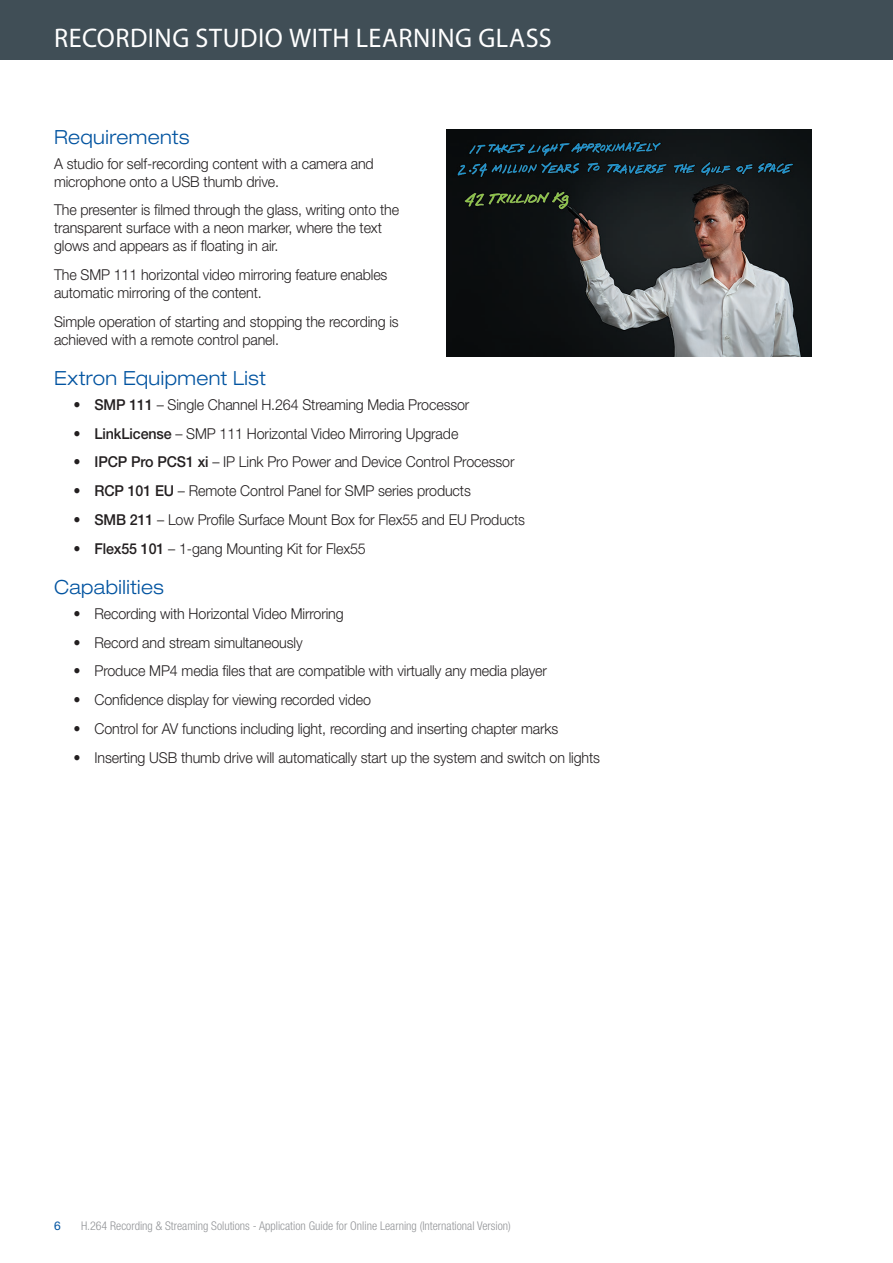
<style>
.page{position:relative;width:893px;height:1263px;background:#fff}
.page>*{position:absolute;margin:0;border:0;box-sizing:border-box;transform-origin:0 0}
.header_main{font:27px "Myriad Pro";letter-spacing:.02em;color:#fff}
.System_Design_Header{font:300 expanded 19.5px "Helvetica Neue LT Std";letter-spacing:.025em;color:#0153a0;scale:.95 1}
.System_Design_Body_T{font:300 15px/18px "Helvetica Neue LT Std";letter-spacing:-.01em;color:#231f20;scale:.95 1}
.t1{font:300 condensed 12px "Helvetica Neue LT Std";color:#939598}
.t2{font:12px "Helvetica Neue LT Std";color:#0153a0}
.s1{font-weight:500}
</style>
<div class="page">
<img style="left:446px;top:130px;width:366px;height:227px">
<div style="left:0;top:0;width:893px;height:60px;background:#404e56"></div>
<p class="header_main" style="left:54px;top:22px;width:499px">RECORDING STUDIO WITH LEARNING GLASS</p>
<p class="System_Design_Header" style="left:54px;top:125px;width:144px">Requirements</p>
<p class="System_Design_Body_T" style="left:54px;top:154px;width:338px">A studio for self-recording content with a camera and microphone onto a USB thumb drive.</p>
<p class="System_Design_Body_T" style="left:54px;top:201px;width:365px">The presenter is filmed through the glass, writing onto the transparent surface with a neon marker, where the text glows and appears as if floating in air.</p>
<p class="System_Design_Body_T" style="left:54px;top:266px;width:352px">The SMP 111 horizontal video mirroring feature enables automatic mirroring of the content.</p>
<p class="System_Design_Body_T" style="left:54px;top:312px;width:364px">Simple operation of starting and stopping the recording is achieved with a remote control panel.</p>
<p class="System_Design_Header" style="left:54px;top:366px;width:224px">Extron Equipment List</p>
<p class="System_Design_Body_T" style="left:74px;top:395px;width:418px">• <span class="s1">SMP 111</span> – Single Channel H.264 Streaming Media Processor</p>
<p class="System_Design_Body_T" style="left:74px;top:424px;width:407px">• <span class="s1">LinkLicense</span> – SMP 111 Horizontal Video Mirroring Upgrade</p>
<p class="System_Design_Body_T" style="left:74px;top:453px;width:466px">• <span class="s1">IPCP Pro PCS1 xi</span> – IP Link Pro Power and Device Control Processor</p>
<p class="System_Design_Body_T" style="left:74px;top:482px;width:420px">• <span class="s1">RCP 101 EU</span> – Remote Control Panel for SMP series products</p>
<p class="System_Design_Body_T" style="left:74px;top:510px;width:477px">• <span class="s1">SMB 211</span> – Low Profile Surface Mount Box for Flex55 and EU Products</p>
<p class="System_Design_Body_T" style="left:74px;top:539px;width:309px">• <span class="s1">Flex55 101</span> – 1-gang Mounting Kit for Flex55</p>
<p class="System_Design_Header" style="left:54px;top:575px;width:117px">Capabilities</p>
<p class="System_Design_Body_T" style="left:74px;top:604px;width:286px">• Recording with Horizontal Video Mirroring</p>
<p class="System_Design_Body_T" style="left:74px;top:633px;width:243px">• Record and stream simultaneously</p>
<p class="System_Design_Body_T" style="left:74px;top:662px;width:500px">• Produce MP4 media files that are compatible with virtually any media player</p>
<p class="System_Design_Body_T" style="left:74px;top:690px;width:315px">• Confidence display for viewing recorded video</p>
<p class="System_Design_Body_T" style="left:74px;top:719px;width:512px">• Control for AV functions including light, recording and inserting chapter marks</p>
<p class="System_Design_Body_T" style="left:74px;top:748px;width:556px">• Inserting USB thumb drive will automatically start up the system and switch on lights</p>
<p class="t2" style="left:54px;top:1218px;width:8px">6</p>
<p class="t1" style="left:81px;top:1219px;width:431px">H.264 Recording &amp; Streaming Solutions - Application Guide for Online Learning (International Version)</p>
</div>
